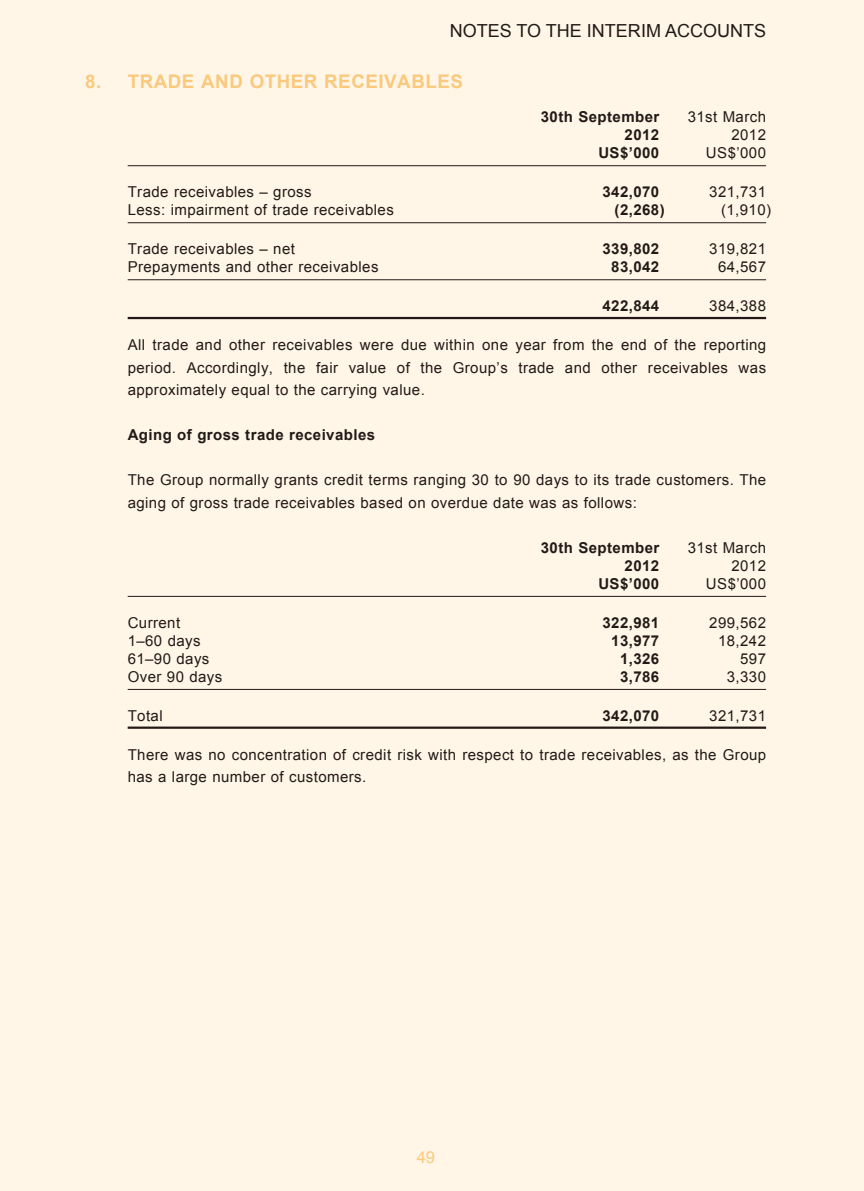
<style>
.page{position:relative;width:864px;height:1191px;background:#fff}
.page>*{position:absolute;margin:0;border:0;box-sizing:border-box;transform-origin:0 0}
.t1{font:700 18.75px "Arial";letter-spacing:.03em;color:#fac97d}
.t2{font:18px "Arial";color:#231916}
.t3{font:16.5px "Arial";color:#fac97d}
.t4{font:15px/22.5px "Arial";letter-spacing:.03em;color:#231916}
.t5{font:700 15px "Arial";letter-spacing:.03em;color:#231916}
</style>
<div class="page">
<div style="left:0;top:0;width:863px;height:1191px;background:#fff6e8"></div>
<hr style="left:128px;top:165px;width:637px;height:1px;background:#231916">
<hr style="left:128px;top:222px;width:637px;height:1px;background:#231916">
<hr style="left:128px;top:279px;width:637px;height:1px;background:#231916">
<hr style="left:128px;top:317px;width:637px;height:2px;background:#231916">
<hr style="left:128px;top:596px;width:637px;height:1px;background:#231916">
<hr style="left:128px;top:689px;width:637px;height:1px;background:#231916">
<hr style="left:128px;top:726px;width:637px;height:3px;background:#231916">
<p class="t2" style="left:449px;top:19px;width:318px">NOTES TO THE INTERIM ACCOUNTS</p>
<p class="t1" style="left:85px;top:69px;width:379px">8. TRADE AND OTHER RECEIVABLES</p>
<p class="t5" style="left:540px;top:107px;width:120px">30th September</p>
<p class="t4" style="left:687px;top:106px;width:80px">31st March</p>
<p class="t5" style="left:624px;top:125px;width:36px">2012</p>
<p class="t4" style="left:731px;top:124px;width:36px">2012</p>
<p class="t5" style="left:598px;top:143px;width:62px">US$’000</p>
<p class="t4" style="left:705px;top:142px;width:62px">US$’000</p>
<p class="t4" style="left:128px;top:181px;width:185px">Trade receivables – gross</p>
<p class="t5" style="left:602px;top:182px;width:58px">342,070</p>
<p class="t4" style="left:709px;top:181px;width:58px">321,731</p>
<p class="t4" style="left:128px;top:199px;width:267px">Less: impairment of trade receivables</p>
<p class="t5" style="left:614px;top:200px;width:52px">(2,268)</p>
<p class="t4" style="left:720px;top:199px;width:52px">(1,910)</p>
<p class="t4" style="left:128px;top:238px;width:169px">Trade receivables – net</p>
<p class="t5" style="left:602px;top:239px;width:58px">339,802</p>
<p class="t4" style="left:709px;top:238px;width:58px">319,821</p>
<p class="t4" style="left:128px;top:256px;width:252px">Prepayments and other receivables</p>
<p class="t5" style="left:611px;top:257px;width:49px">83,042</p>
<p class="t4" style="left:717px;top:256px;width:49px">64,567</p>
<p class="t5" style="left:602px;top:296px;width:58px">422,844</p>
<p class="t4" style="left:709px;top:295px;width:58px">384,388</p>
<p class="t4" style="left:128px;top:334px;width:639px;text-align:justify">All trade and other receivables were due within one year from the end of the reporting period. Accordingly, the fair value of the Group’s trade and other receivables was approximately equal to the carrying value.</p>
<p class="t5" style="left:128px;top:425px;width:249px">Aging of gross trade receivables</p>
<p class="t4" style="left:128px;top:469px;width:639px">The Group normally grants credit terms ranging 30 to 90 days to its trade customers. The aging of gross trade receivables based on overdue date was as follows:</p>
<p class="t5" style="left:540px;top:537px;width:120px">30th September</p>
<p class="t4" style="left:687px;top:536px;width:80px">31st March</p>
<p class="t5" style="left:624px;top:555px;width:36px">2012</p>
<p class="t4" style="left:731px;top:554px;width:36px">2012</p>
<p class="t5" style="left:598px;top:573px;width:62px">US$’000</p>
<p class="t4" style="left:705px;top:572px;width:62px">US$’000</p>
<p class="t4" style="left:128px;top:611px;width:54px">Current</p>
<p class="t5" style="left:602px;top:612px;width:58px">322,981</p>
<p class="t4" style="left:709px;top:611px;width:58px">299,562</p>
<p class="t4" style="left:128px;top:629px;width:74px">1–60 days</p>
<p class="t5" style="left:611px;top:630px;width:49px">13,977</p>
<p class="t4" style="left:717px;top:629px;width:49px">18,242</p>
<p class="t4" style="left:128px;top:647px;width:83px">61–90 days</p>
<p class="t5" style="left:619px;top:648px;width:41px">1,326</p>
<p class="t4" style="left:739px;top:647px;width:27px">597</p>
<p class="t4" style="left:128px;top:665px;width:96px">Over 90 days</p>
<p class="t5" style="left:619px;top:666px;width:41px">3,786</p>
<p class="t4" style="left:726px;top:665px;width:41px">3,330</p>
<p class="t4" style="left:128px;top:704px;width:37px">Total</p>
<p class="t5" style="left:602px;top:705px;width:58px">342,070</p>
<p class="t4" style="left:709px;top:704px;width:58px">321,731</p>
<p class="t4" style="left:128px;top:743px;width:639px">There was no concentration of credit risk with respect to trade receivables, as the Group has a large number of customers.</p>
<p class="t3" style="left:416px;top:1146px;width:20px">49</p>
</div>
